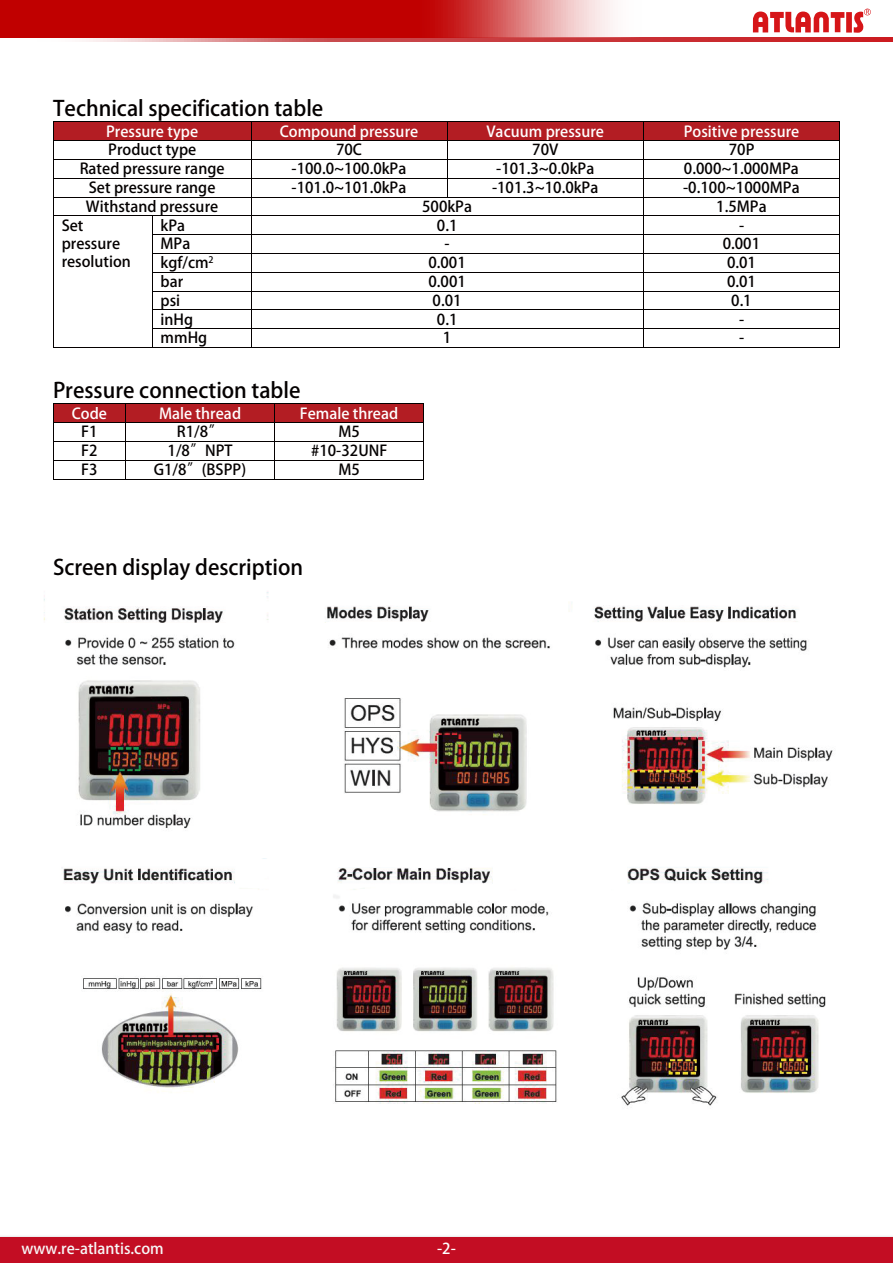
<style>
.page{position:relative;width:893px;height:1263px;background:#fff}
.page>*{position:absolute;margin:0;border:0;box-sizing:border-box;transform-origin:0 0}
.t1{font:700 21.15px "Adobe Fan Heiti Std";color:#040000}
.t2{font:700 15px/18px "Adobe Fan Heiti Std";color:#040000}
.t3{font:700 15px "Adobe Fan Heiti Std";color:#fff}
.t4{font:700 15px "Adobe Fan Heiti Std";color:#f7f7f7}
</style>
<div class="page">
<svg style="left:753px;top:9px;width:118px;height:24px"></svg>
<div style="left:0;top:1237px;width:893px;height:26px;background:#c30d23"></div>
<div style="left:54px;top:122px;width:8px;height:18px;background:#b31d23"></div>
<div style="left:243px;top:122px;width:8px;height:18px;background:#b31d23"></div>
<div style="left:62px;top:122px;width:181px;height:18px;background:#b31d23"></div>
<div style="left:251px;top:122px;width:8px;height:18px;background:#b31d23"></div>
<div style="left:439px;top:122px;width:8px;height:18px;background:#b31d23"></div>
<div style="left:259px;top:122px;width:180px;height:18px;background:#b31d23"></div>
<div style="left:448px;top:122px;width:7px;height:18px;background:#b31d23"></div>
<div style="left:635px;top:122px;width:8px;height:18px;background:#b31d23"></div>
<div style="left:455px;top:122px;width:180px;height:18px;background:#b31d23"></div>
<div style="left:644px;top:122px;width:7px;height:18px;background:#b31d23"></div>
<div style="left:832px;top:122px;width:7px;height:18px;background:#b31d23"></div>
<div style="left:651px;top:122px;width:181px;height:18px;background:#b31d23"></div>
<hr style="left:54px;top:121px;width:197px;height:1px;background:#040000">
<hr style="left:251px;top:121px;width:196px;height:1px;background:#040000">
<hr style="left:448px;top:121px;width:195px;height:1px;background:#040000">
<hr style="left:644px;top:121px;width:195px;height:1px;background:#040000">
<hr style="left:54px;top:140px;width:197px;height:1px;background:#040000">
<hr style="left:251px;top:140px;width:196px;height:1px;background:#040000">
<hr style="left:448px;top:140px;width:195px;height:1px;background:#040000">
<hr style="left:644px;top:140px;width:195px;height:1px;background:#040000">
<hr style="left:54px;top:159px;width:197px;height:1px;background:#040000">
<hr style="left:251px;top:159px;width:196px;height:1px;background:#040000">
<hr style="left:448px;top:159px;width:195px;height:1px;background:#040000">
<hr style="left:644px;top:159px;width:195px;height:1px;background:#040000">
<hr style="left:54px;top:178px;width:197px;height:1px;background:#040000">
<hr style="left:251px;top:178px;width:196px;height:1px;background:#040000">
<hr style="left:448px;top:178px;width:195px;height:1px;background:#040000">
<hr style="left:644px;top:178px;width:195px;height:1px;background:#040000">
<hr style="left:54px;top:197px;width:197px;height:1px;background:#040000">
<hr style="left:251px;top:197px;width:196px;height:1px;background:#040000">
<svg style="left:447px;top:121px;width:1px;height:77px"></svg>
<hr style="left:448px;top:197px;width:195px;height:1px;background:#040000">
<hr style="left:644px;top:197px;width:195px;height:1px;background:#040000">
<hr style="left:54px;top:215px;width:98px;height:1px;background:#040000">
<hr style="left:153px;top:215px;width:98px;height:1px;background:#040000">
<hr style="left:251px;top:215px;width:392px;height:1px;background:#040000">
<hr style="left:644px;top:215px;width:195px;height:1px;background:#040000">
<hr style="left:153px;top:234px;width:98px;height:1px;background:#040000">
<hr style="left:251px;top:234px;width:392px;height:1px;background:#040000">
<hr style="left:644px;top:234px;width:195px;height:1px;background:#040000">
<hr style="left:153px;top:253px;width:98px;height:1px;background:#040000">
<hr style="left:251px;top:253px;width:392px;height:1px;background:#040000">
<hr style="left:644px;top:253px;width:195px;height:1px;background:#040000">
<hr style="left:153px;top:272px;width:98px;height:1px;background:#040000">
<hr style="left:251px;top:272px;width:392px;height:1px;background:#040000">
<hr style="left:644px;top:272px;width:195px;height:1px;background:#040000">
<hr style="left:153px;top:291px;width:98px;height:1px;background:#040000">
<hr style="left:251px;top:291px;width:392px;height:1px;background:#040000">
<hr style="left:644px;top:291px;width:195px;height:1px;background:#040000">
<hr style="left:153px;top:309px;width:98px;height:1px;background:#040000">
<hr style="left:251px;top:309px;width:392px;height:1px;background:#040000">
<hr style="left:644px;top:309px;width:195px;height:1px;background:#040000">
<hr style="left:153px;top:328px;width:98px;height:1px;background:#040000">
<hr style="left:251px;top:328px;width:392px;height:1px;background:#040000">
<hr style="left:644px;top:328px;width:195px;height:1px;background:#040000">
<svg style="left:53px;top:121px;width:1px;height:227px"></svg>
<hr style="left:54px;top:347px;width:98px;height:1px;background:#040000">
<svg style="left:152px;top:215px;width:1px;height:133px"></svg>
<hr style="left:153px;top:347px;width:98px;height:1px;background:#040000">
<svg style="left:251px;top:122px;width:1px;height:225px"></svg>
<hr style="left:251px;top:347px;width:392px;height:1px;background:#040000">
<svg style="left:643px;top:121px;width:1px;height:227px"></svg>
<hr style="left:644px;top:347px;width:195px;height:1px;background:#040000">
<svg style="left:839px;top:121px;width:1px;height:227px"></svg>
<div style="left:54px;top:404px;width:7px;height:18px;background:#b31d23"></div>
<div style="left:117px;top:404px;width:8px;height:18px;background:#b31d23"></div>
<div style="left:61px;top:404px;width:56px;height:18px;background:#b31d23"></div>
<div style="left:126px;top:404px;width:8px;height:18px;background:#b31d23"></div>
<div style="left:266px;top:404px;width:8px;height:18px;background:#b31d23"></div>
<div style="left:134px;top:404px;width:132px;height:18px;background:#b31d23"></div>
<div style="left:275px;top:404px;width:8px;height:18px;background:#b31d23"></div>
<div style="left:416px;top:404px;width:7px;height:18px;background:#b31d23"></div>
<div style="left:283px;top:404px;width:133px;height:18px;background:#b31d23"></div>
<hr style="left:54px;top:403px;width:71px;height:1px;background:#040000">
<hr style="left:126px;top:403px;width:148px;height:1px;background:#040000">
<hr style="left:275px;top:403px;width:148px;height:1px;background:#040000">
<hr style="left:54px;top:422px;width:71px;height:1px;background:#040000">
<hr style="left:126px;top:422px;width:148px;height:1px;background:#040000">
<hr style="left:275px;top:422px;width:148px;height:1px;background:#040000">
<hr style="left:54px;top:441px;width:71px;height:1px;background:#040000">
<hr style="left:126px;top:441px;width:148px;height:1px;background:#040000">
<hr style="left:275px;top:441px;width:148px;height:1px;background:#040000">
<hr style="left:54px;top:460px;width:71px;height:1px;background:#040000">
<hr style="left:126px;top:460px;width:148px;height:1px;background:#040000">
<hr style="left:275px;top:460px;width:148px;height:1px;background:#040000">
<svg style="left:53px;top:403px;width:1px;height:77px"></svg>
<hr style="left:54px;top:479px;width:71px;height:1px;background:#040000">
<svg style="left:125px;top:403px;width:1px;height:77px"></svg>
<hr style="left:126px;top:479px;width:148px;height:1px;background:#040000">
<svg style="left:274px;top:403px;width:1px;height:77px"></svg>
<hr style="left:275px;top:479px;width:148px;height:1px;background:#040000">
<svg style="left:423px;top:403px;width:1px;height:77px"></svg>
<img style="left:44px;top:591px;width:789px;height:515px">
<svg style="left:86px;top:38px;width:807px;height:3px;background:#d05457"></svg>
<svg style="left:0;top:0;width:662px;height:38px;background:#cc3434"></svg>
<h1 class="t1" style="left:53px;top:95px;width:272px">Technical specification table</h1>
<p class="t3" style="left:106px;top:122px;width:94px">Pressure type</p>
<p class="t3" style="left:280px;top:122px;width:140px">Compound pressure</p>
<p class="t3" style="left:486px;top:122px;width:119px">Vacuum pressure</p>
<p class="t3" style="left:684px;top:122px;width:117px">Positive pressure</p>
<p class="t2" style="left:108px;top:141px;width:90px">Product type</p>
<p class="t2" style="left:336px;top:141px;width:28px">70C</p>
<p class="t2" style="left:532px;top:141px;width:28px">70V</p>
<p class="t2" style="left:729px;top:141px;width:27px">70P</p>
<p class="t2" style="left:80px;top:160px;width:146px">Rated pressure range</p>
<p class="t2" style="left:292px;top:160px;width:116px">-100.0~100.0kPa</p>
<p class="t2" style="left:496px;top:160px;width:100px">-101.3~0.0kPa</p>
<p class="t2" style="left:684px;top:160px;width:116px">0.000~1.000MPa</p>
<p class="t2" style="left:89px;top:179px;width:128px">Set pressure range</p>
<p class="t2" style="left:292px;top:179px;width:116px">-101.0~101.0kPa</p>
<p class="t2" style="left:492px;top:179px;width:108px">-101.3~10.0kPa</p>
<p class="t2" style="left:683px;top:179px;width:118px">-0.100~1000MPa</p>
<p class="t2" style="left:86px;top:198px;width:134px">Withstand pressure</p>
<p class="t2" style="left:422px;top:198px;width:52px">500kPa</p>
<p class="t2" style="left:716px;top:198px;width:52px">1.5MPa</p>
<p class="t2" style="left:62px;top:216px;width:71px">Set pressure resolution</p>
<p class="t2" style="left:161px;top:216px;width:26px">kPa</p>
<p class="t2" style="left:437px;top:216px;width:22px">0.1</p>
<p class="t2" style="left:739px;top:216px;width:7px">-</p>
<p class="t2" style="left:161px;top:235px;width:31px">MPa</p>
<p class="t2" style="left:444px;top:235px;width:7px">-</p>
<p class="t2" style="left:723px;top:235px;width:39px">0.001</p>
<p class="t2" style="left:161px;top:254px;width:55px">kgf/cm<sup>2</sup></p>
<p class="t2" style="left:428px;top:254px;width:39px">0.001</p>
<p class="t2" style="left:727px;top:254px;width:30px">0.01</p>
<p class="t2" style="left:161px;top:273px;width:24px">bar</p>
<p class="t2" style="left:428px;top:273px;width:39px">0.001</p>
<p class="t2" style="left:727px;top:273px;width:30px">0.01</p>
<p class="t2" style="left:161px;top:292px;width:21px">psi</p>
<p class="t2" style="left:433px;top:292px;width:30px">0.01</p>
<p class="t2" style="left:731px;top:292px;width:22px">0.1</p>
<p class="t2" style="left:161px;top:310px;width:34px">inHg</p>
<p class="t2" style="left:437px;top:310px;width:22px">0.1</p>
<p class="t2" style="left:739px;top:310px;width:7px">-</p>
<p class="t2" style="left:161px;top:329px;width:48px">mmHg</p>
<p class="t2" style="left:443px;top:329px;width:10px">1</p>
<p class="t2" style="left:739px;top:329px;width:7px">-</p>
<h1 class="t1" style="left:53px;top:377px;width:249px">Pressure connection table</h1>
<p class="t3" style="left:72px;top:404px;width:37px">Code</p>
<p class="t3" style="left:159px;top:404px;width:84px">Male thread</p>
<p class="t3" style="left:300px;top:404px;width:100px">Female thread</p>
<p class="t2" style="left:81px;top:423px;width:18px">F1</p>
<p class="t2" style="left:177px;top:423px;width:48px">R1/8”</p>
<p class="t2" style="left:338px;top:423px;width:23px">M5</p>
<p class="t2" style="left:81px;top:442px;width:18px">F2</p>
<p class="t2" style="left:168px;top:442px;width:67px">1/8”NPT</p>
<p class="t2" style="left:311px;top:442px;width:78px">#10-32UNF</p>
<p class="t2" style="left:81px;top:461px;width:18px">F3</p>
<p class="t2" style="left:154px;top:461px;width:94px">G1/8”(BSPP)</p>
<p class="t2" style="left:338px;top:461px;width:23px">M5</p>
<h1 class="t1" style="left:53px;top:555px;width:252px">Screen display description</h1>
<p class="t4" style="left:22px;top:1239px;width:144px">www.re-atlantis.com</p>
<p class="t3" style="left:437px;top:1239px;width:20px">-2-</p>
</div>
